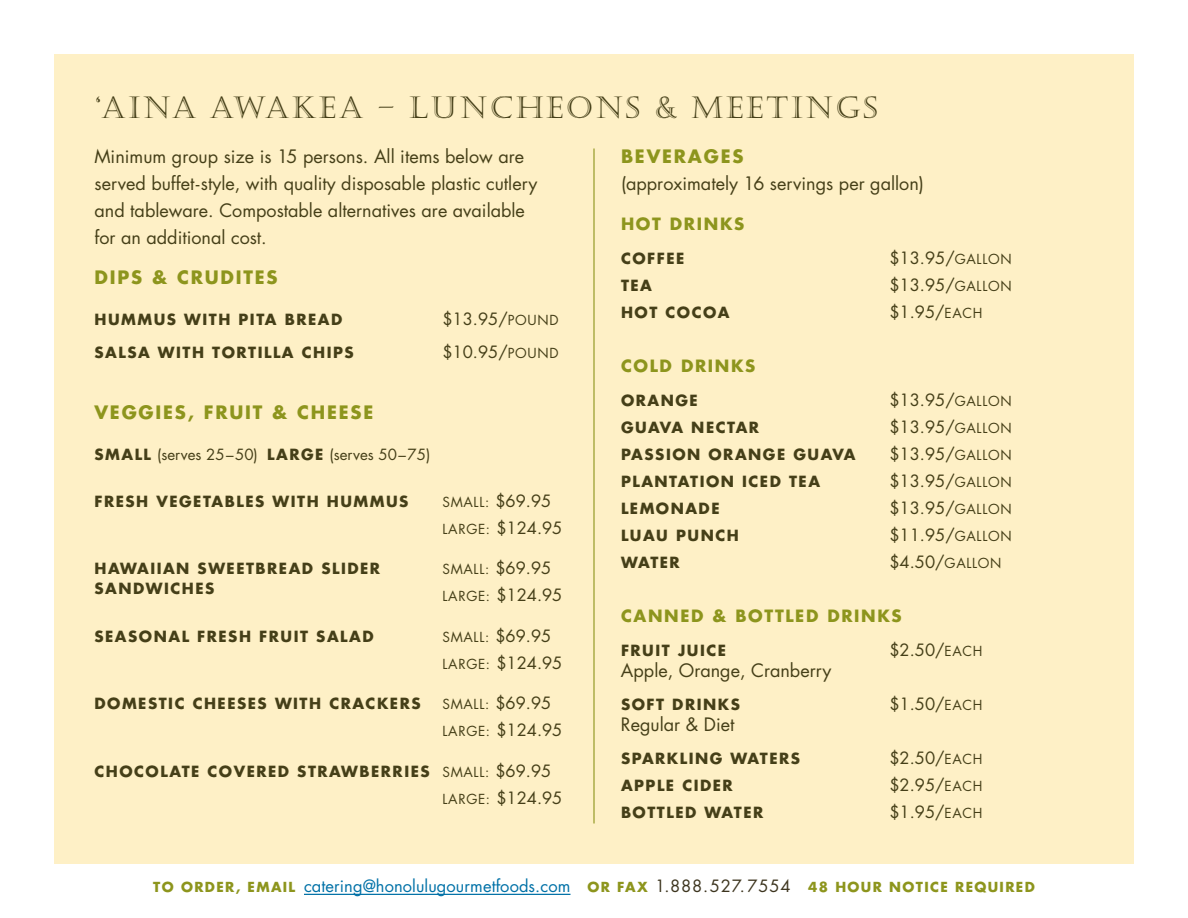
<style>
.page{position:relative;width:1188px;height:918px;background:#fff}
.page>*{position:absolute;margin:0;border:0;box-sizing:border-box;transform-origin:0 0}
.t1{font:30px "Castellar";letter-spacing:.1em;color:#453f18}
.t2{font:18px/27px "Futura";color:#453f18}
.t3{font:700 18px "Futura";letter-spacing:.1em;color:#8d951d}
.t4{font:16.5px "Futura";color:#453f18}
.t5{font:700 16.5px "Futura";letter-spacing:.1em;color:#8d951d}
.t6{font:700 15px "Futura";letter-spacing:.1em;color:#453f18}
.t7{font:15px "Futura";color:#453f18}
.t8{font:700 13.5px "Futura";letter-spacing:.1em;color:#8d951d}
.t9{font:13.5px "Futura";letter-spacing:.05em;color:#453f18}
.s1{font-size:13.5px}
.s2{font-weight:700;color:#8d951d}
.s3{font-weight:700}
.s4{font-size:16.5px}
.s5{font-weight:400;font-size:13.5px}
.s6{font-weight:400;font-size:16.5px}
.s7{font-weight:400;font-size:16.5px;color:#0071a7}
.s8{font-weight:400;font-size:16.5px;color:#3d351f}
</style>
<div class="page">
<div style="left:54px;top:54px;width:1080px;height:810px;background:#fef0c6"></div>
<hr style="left:593px;top:148px;width:2px;height:676px;background:#8d951d">
<hr style="left:304px;top:894px;width:267px;height:1px;background:#0071a7">
<p class="t1" style="left:94px;top:92px;width:785px">‘AINA AWAKEA – LUNCHEONS &amp; MEETINGS</p>
<p class="t2" style="left:94px;top:142px;width:444px">Minimum group size is 15 persons. All items below are served buffet-style, with quality disposable plastic cutlery and tableware. Compostable alternatives are available for an additional cost.</p>
<p class="t3" style="left:94px;top:265px;width:185px">DIPS &amp; CRUDITES</p>
<p class="t6" style="left:94px;top:309px;width:249px">HUMMUS WITH PITA BREAD</p>
<p class="t4" style="left:442px;top:307px;width:118px">$13.95/<span class="s1">POUND</span></p>
<p class="t6" style="left:94px;top:342px;width:261px">SALSA WITH TORTILLA CHIPS</p>
<p class="t4" style="left:442px;top:341px;width:118px">$10.95/<span class="s1">POUND</span></p>
<p class="t2" style="left:621px;top:143px;width:305px"><span class="s2">BEVERAGES<br></span>(approximately 16 servings per gallon)</p>
<p class="t5" style="left:621px;top:213px;width:125px">HOT DRINKS</p>
<p class="t6" style="left:621px;top:248px;width:65px">COFFEE</p>
<p class="t4" style="left:890px;top:247px;width:124px">$13.95/<span class="s1">GALLON</span></p>
<p class="t6" style="left:621px;top:275px;width:32px">TEA</p>
<p class="t4" style="left:890px;top:274px;width:124px">$13.95/<span class="s1">GALLON</span></p>
<p class="t6" style="left:621px;top:302px;width:110px">HOT COCOA</p>
<p class="t4" style="left:890px;top:301px;width:95px">$1.95/<span class="s1">EACH</span></p>
<p class="t5" style="left:621px;top:355px;width:136px">COLD DRINKS</p>
<p class="t6" style="left:621px;top:390px;width:78px">ORANGE</p>
<p class="t4" style="left:890px;top:389px;width:124px">$13.95/<span class="s1">GALLON</span></p>
<p class="t6" style="left:621px;top:417px;width:140px">GUAVA NECTAR</p>
<p class="t4" style="left:890px;top:416px;width:124px">$13.95/<span class="s1">GALLON</span></p>
<p class="t6" style="left:621px;top:444px;width:236px">PASSION ORANGE GUAVA</p>
<p class="t4" style="left:890px;top:443px;width:124px">$13.95/<span class="s1">GALLON</span></p>
<p class="t6" style="left:621px;top:471px;width:201px">PLANTATION ICED TEA</p>
<p class="t4" style="left:890px;top:470px;width:124px">$13.95/<span class="s1">GALLON</span></p>
<p class="t6" style="left:621px;top:498px;width:100px">LEMONADE</p>
<p class="t4" style="left:890px;top:497px;width:124px">$13.95/<span class="s1">GALLON</span></p>
<p class="t6" style="left:621px;top:525px;width:119px">LUAU PUNCH</p>
<p class="t4" style="left:890px;top:524px;width:124px">$11.95/<span class="s1">GALLON</span></p>
<p class="t6" style="left:621px;top:552px;width:60px">WATER</p>
<p class="t4" style="left:890px;top:551px;width:114px">$4.50/<span class="s1">GALLON</span></p>
<p class="t5" style="left:621px;top:604px;width:282px">CANNED &amp; BOTTLED DRINKS</p>
<p class="t6" style="left:621px;top:640px;width:107px">FRUIT JUICE</p>
<p class="t4" style="left:890px;top:638px;width:95px">$2.50/<span class="s1">EACH</span></p>
<p class="t2" style="left:621px;top:656px;width:212px">Apple, Orange, Cranberry</p>
<p class="t6" style="left:621px;top:694px;width:120px">SOFT DRINKS</p>
<p class="t4" style="left:890px;top:692px;width:95px">$1.50/<span class="s1">EACH</span></p>
<p class="t2" style="left:621px;top:710px;width:115px">Regular &amp; Diet</p>
<p class="t6" style="left:621px;top:748px;width:181px">SPARKLING WATERS</p>
<p class="t4" style="left:890px;top:746px;width:95px">$2.50/<span class="s1">EACH</span></p>
<p class="t6" style="left:621px;top:775px;width:113px">APPLE CIDER</p>
<p class="t4" style="left:890px;top:773px;width:95px">$2.95/<span class="s1">EACH</span></p>
<p class="t6" style="left:621px;top:802px;width:144px">BOTTLED WATER</p>
<p class="t4" style="left:890px;top:800px;width:95px">$1.95/<span class="s1">EACH</span></p>
<p class="t3" style="left:94px;top:400px;width:280px">VEGGIES, FRUIT &amp; CHEESE</p>
<p class="t7" style="left:94px;top:444px;width:337px"><span class="s3">SMALL</span> (serves 25–50) <span class="s3">LARGE</span> (serves 50–75)</p>
<p class="t6" style="left:94px;top:491px;width:315px">FRESH VEGETABLES WITH HUMMUS</p>
<p class="t9" style="left:442px;top:493px;width:110px">SMALL: <span class="s4">$69.95</span></p>
<p class="t4" style="left:442px;top:516px;width:121px"><span class="s1">LARGE:</span> $124.95</p>
<p class="t6" style="left:94px;top:558px;width:287px">HAWAIIAN SWEETBREAD SLIDER</p>
<p class="t9" style="left:442px;top:560px;width:110px">SMALL: <span class="s4">$69.95</span></p>
<p class="t6" style="left:94px;top:578px;width:121px">SANDWICHES</p>
<p class="t4" style="left:442px;top:584px;width:121px"><span class="s1">LARGE:</span> $124.95</p>
<p class="t6" style="left:94px;top:626px;width:281px">SEASONAL FRESH FRUIT SALAD</p>
<p class="t9" style="left:442px;top:628px;width:110px">SMALL: <span class="s4">$69.95</span></p>
<p class="t4" style="left:442px;top:651px;width:121px"><span class="s1">LARGE:</span> $124.95</p>
<p class="t6" style="left:94px;top:693px;width:328px">DOMESTIC CHEESES WITH CRACKERS</p>
<p class="t9" style="left:442px;top:695px;width:110px">SMALL: <span class="s4">$69.95</span></p>
<p class="t4" style="left:442px;top:719px;width:121px"><span class="s1">LARGE:</span> $124.95</p>
<p class="t6" style="left:94px;top:761px;width:458px">CHOCOLATE COVERED STRAWBERRIES <span class="s5">SMALL:</span> <span class="s6">$69.95</span></p>
<p class="t4" style="left:442px;top:786px;width:121px"><span class="s1">LARGE:</span> $124.95</p>
<p class="t8" style="left:153px;top:877px;width:883px">TO ORDER, EMAIL <span class="s7">catering@honolulugourmetfoods.com</span> OR FAX <span class="s8">1.888.527.7554</span> 48 HOUR NOTICE REQUIRED</p>
</div>
